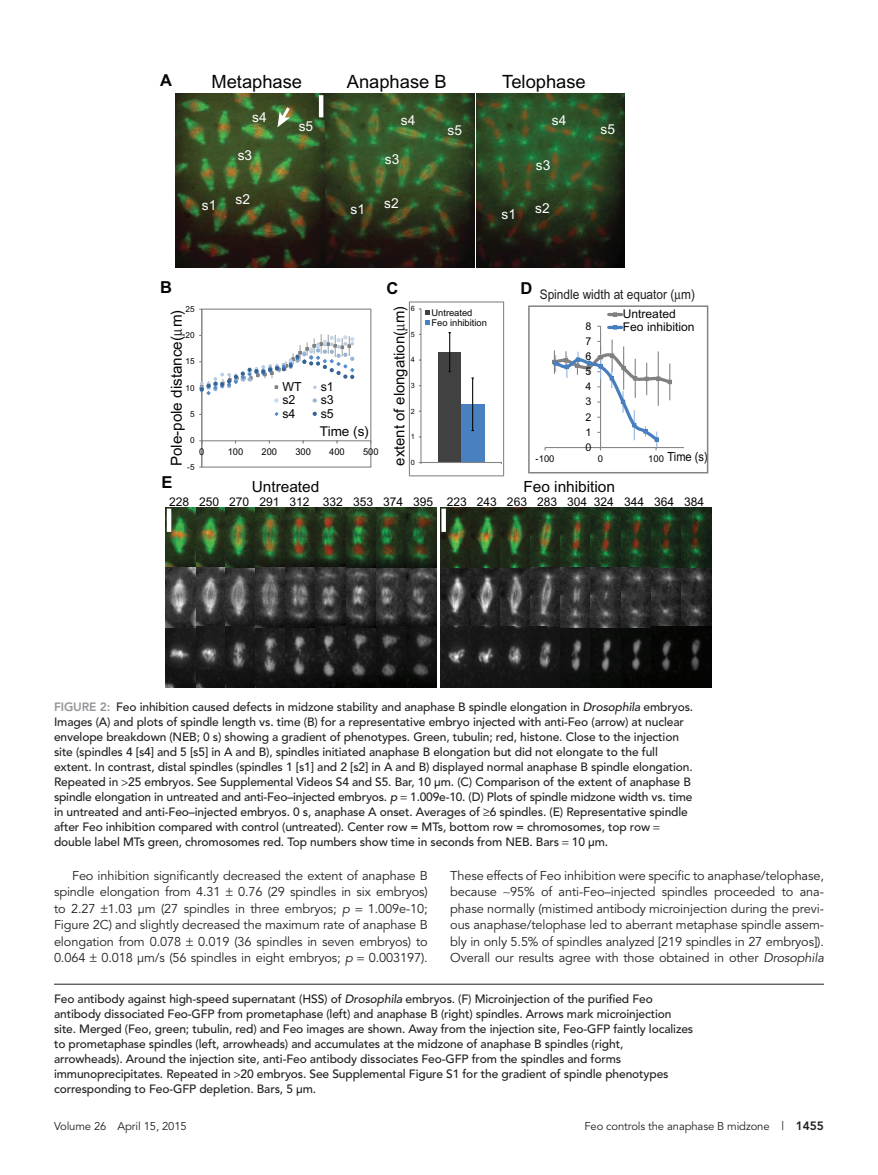
<style>
.page{position:relative;width:878px;height:1175px;background:#fff}
.page>*{position:absolute;margin:0;border:0;box-sizing:border-box;transform-origin:0 0}
.graphic{font:18.3px "Arial";color:#050504}
.graphic-2{font:700 16.5px "Arial";color:#050604}
.graphic-3{font:15.45px "Arial";color:#050604}
.graphic-4{font:15.15px "Arial";color:#050604}
.graphic-5{font:14.85px "Arial";color:#050604}
.graphic-6{font:13.65px "Arial";color:#fff}
.graphic-7{font:13.5px "Arial";color:#050604}
.graphic-8{font:13.35px "Arial";color:#201d1e;scale:.89 1}
.Para{font:12.75px/16.5px "Avenir";letter-spacing:-.01em;color:#231f20;text-align:justify}
.graphic-9{font:12.6px "Arial";color:#050604;scale:.88 1}
.graphic-10{font:12.45px "Arial";color:#040504}
.FigCaption_35_5p{font:500 12px/15px "Avenir";letter-spacing:-.01em;color:#231f20}
.graphic-11{font:12px "Arial";color:#050604}
.graphic-12{font:12px/12.9px "Arial";color:#040503}
.t1{font:11.25px "Avenir";letter-spacing:-.01em;color:#231f20}
.graphic-13{font:10.65px "Arial";color:#040503}
.graphic-14{font:9.45px "Arial";color:#040503}
.graphic-15{font:9.3px/10.4px "Arial";color:#040504}
.graphic-16{font:8.25px "Arial";color:#040504}
.graphic-17{font:7.2px "Arial";color:#040504}
.s1{font-weight:800;color:#939598}
.s2{font-style:italic}
.s3{font-size:12px}
.s4{font-weight:800;font-size:12px}
</style>
<div class="page">
<hr style="left:600px;top:326px;width:1px;height:121px;background:#868686">
<hr style="left:545px;top:447px;width:139px;height:1px;background:#868686">
<hr style="left:611px;top:339px;width:1px;height:33px;background:#7f807f">
<svg style="left:544px;top:341px;width:129px;height:109px"></svg>
<svg style="left:608px;top:312px;width:13px;height:5px"></svg>
<svg style="left:608px;top:325px;width:13px;height:4px"></svg>
<svg style="left:199px;top:308px;width:173px;height:160px"></svg>
<img style="left:165px;top:507px;width:271px;height:180px">
<img style="left:440px;top:507px;width:271px;height:180px">
<hr style="left:167px;top:508px;width:4px;height:24px;background:#fff">
<div style="left:441px;top:508px;width:5px;height:24px;background:#fff"></div>
<svg style="left:418px;top:308px;width:84px;height:157px"></svg>
<div style="left:409px;top:301px;width:95px;height:175px;border:1px solid #858485"></div>
<div style="left:528px;top:305px;width:180px;height:168px;border:2px solid #808284"></div>
<img style="left:176px;top:93px;width:148px;height:175px">
<img style="left:326px;top:93px;width:148px;height:175px">
<hr style="left:319px;top:95px;width:4px;height:22px;background:#fff">
<img style="left:476px;top:93px;width:148px;height:175px">
<svg style="left:277px;top:104px;width:15px;height:23px"></svg>
<hr style="left:54px;top:983px;width:770px;height:1px;background:#231f20">
<p class="graphic-2" style="left:160px;top:71px;width:13px">A</p>
<p class="graphic-2" style="left:160px;top:278px;width:13px">B</p>
<p class="graphic" style="left:211px;top:71px;width:92px">Metaphase</p>
<p class="graphic" style="left:347px;top:71px;width:101px">Anaphase B</p>
<p class="graphic" style="left:502px;top:71px;width:85px">Telophase</p>
<p class="graphic-6" style="left:202px;top:197px;width:16px">s1</p>
<p class="graphic-6" style="left:252px;top:109px;width:16px">s4</p>
<p class="graphic-6" style="left:238px;top:148px;width:16px">s3</p>
<p class="graphic-6" style="left:235px;top:191px;width:16px">s2</p>
<p class="graphic-6" style="left:299px;top:119px;width:16px">s5</p>
<p class="graphic-6" style="left:350px;top:201px;width:16px">s1</p>
<p class="graphic-6" style="left:401px;top:113px;width:16px">s4</p>
<p class="graphic-6" style="left:385px;top:152px;width:16px">s3</p>
<p class="graphic-6" style="left:384px;top:195px;width:16px">s2</p>
<p class="graphic-6" style="left:447px;top:123px;width:16px">s5</p>
<p class="graphic-6" style="left:501px;top:206px;width:16px">s1</p>
<p class="graphic-6" style="left:552px;top:112px;width:16px">s4</p>
<p class="graphic-6" style="left:536px;top:157px;width:16px">s3</p>
<p class="graphic-6" style="left:535px;top:200px;width:16px">s2</p>
<p class="graphic-6" style="left:600px;top:121px;width:16px">s5</p>
<p class="graphic-2" style="left:386px;top:279px;width:13px">C</p>
<p class="graphic-2" style="left:520px;top:279px;width:13px">D</p>
<p class="graphic-8" style="left:540px;top:287px;width:176px">Spindle width at equator ( m)</p>
<p class="graphic-16" style="left:185px;top:304px;width:11px">25</p>
<p class="graphic-4" style="left:168px;top:466px;width:158px;rotate:-90deg">Pole-pole distance( m)</p>
<p class="graphic-16" style="left:185px;top:330px;width:11px">20</p>
<p class="graphic-16" style="left:185px;top:357px;width:11px">15</p>
<p class="graphic-10" style="left:282px;top:379px;width:21px">WT</p>
<p class="graphic-10" style="left:321px;top:379px;width:15px">s1</p>
<p class="graphic-10" style="left:282px;top:393px;width:15px">s2</p>
<p class="graphic-10" style="left:321px;top:393px;width:15px">s3</p>
<p class="graphic-10" style="left:282px;top:406px;width:15px">s4</p>
<p class="graphic-10" style="left:321px;top:406px;width:15px">s5</p>
<p class="graphic-16" style="left:185px;top:383px;width:11px">10</p>
<p class="graphic-16" style="left:190px;top:409px;width:6px">5</p>
<p class="graphic-7" style="left:320px;top:423px;width:51px">Time (s)</p>
<p class="graphic-16" style="left:190px;top:436px;width:6px">0</p>
<p class="graphic-15" style="left:199px;top:446px;width:7px">0</p>
<p class="graphic-15" style="left:228px;top:446px;width:17px">100</p>
<p class="graphic-15" style="left:261px;top:446px;width:17px">200</p>
<p class="graphic-15" style="left:295px;top:446px;width:17px">300</p>
<p class="graphic-15" style="left:329px;top:446px;width:17px">400</p>
<p class="graphic-15" style="left:363px;top:446px;width:17px">500</p>
<p class="graphic-16" style="left:187px;top:462px;width:9px">-5</p>
<p class="graphic-17" style="left:410px;top:304px;width:6px">6</p>
<p class="graphic-5" style="left:390px;top:466px;width:161px;rotate:-90deg">extent of elongation( m)</p>
<p class="graphic-17" style="left:410px;top:330px;width:6px">5</p>
<p class="graphic-17" style="left:410px;top:356px;width:6px">4</p>
<p class="graphic-17" style="left:410px;top:381px;width:6px">3</p>
<p class="graphic-17" style="left:410px;top:407px;width:6px">2</p>
<p class="graphic-17" style="left:410px;top:432px;width:6px">1</p>
<p class="graphic-17" style="left:410px;top:458px;width:6px">0</p>
<p class="graphic-15" style="left:431px;top:307px;width:57px">Untreated<br>Feo inhibition</p>
<p class="graphic-13" style="left:585px;top:320px;width:7px">8</p>
<p class="graphic-13" style="left:585px;top:335px;width:7px">7</p>
<p class="graphic-13" style="left:585px;top:350px;width:7px">6</p>
<p class="graphic-13" style="left:585px;top:365px;width:7px">5</p>
<p class="graphic-13" style="left:585px;top:380px;width:7px">4</p>
<p class="graphic-13" style="left:585px;top:395px;width:7px">3</p>
<p class="graphic-13" style="left:585px;top:411px;width:7px">2</p>
<p class="graphic-13" style="left:585px;top:426px;width:7px">1</p>
<p class="graphic-12" style="left:623px;top:308px;width:73px">Untreated<br>Feo inhibition</p>
<p class="graphic-13" style="left:585px;top:441px;width:7px">0</p>
<p class="graphic-9" style="left:667px;top:449px;width:47px">Time (s)</p>
<p class="graphic-14" style="left:535px;top:453px;width:20px">-100</p>
<p class="graphic-14" style="left:598px;top:453px;width:7px">0</p>
<p class="graphic-14" style="left:648px;top:453px;width:17px">100</p>
<p class="graphic-2" style="left:161px;top:473px;width:13px">E</p>
<p class="graphic-3" style="left:252px;top:478px;width:69px">Untreated</p>
<p class="graphic-3" style="left:523px;top:478px;width:93px">Feo inhibition</p>
<p class="graphic-11" style="left:169px;top:494px;width:536px">228 250 270 291 312 332 353 374 395 223 243 263 283 304 324 344 364 384</p>
<p class="FigCaption_35_5p" style="left:54px;top:699px;width:640px"><span class="s1">FIGURE 2:</span> Feo inhibition caused defects in midzone stability and anaphase B spindle elongation in <span class="s2">Drosophila</span> embryos.<br>Images (A) and plots of spindle length vs. time (B) for a representative embryo injected with anti-Feo (arrow) at nuclear envelope breakdown (NEB; 0 s) showing a gradient of phenotypes. Green, tubulin; red, histone. Close to the injection site (spindles 4 [s4] and 5 [s5] in A and B), spindles initiated anaphase B elongation but did not elongate to the full extent. In contrast, distal spindles (spindles 1 [s1] and 2 [s2] in A and B) displayed normal anaphase B spindle elongation.<br>Repeated in 25 embryos. See Supplemental Videos S4 and S5. Bar, 10 μm. (C) Comparison of the extent of anaphase B spindle elongation in untreated and anti-Feo–injected embryos. <span class="s2">p</span> 1.009e-10. (D) Plots of spindle midzone width vs. time in untreated and anti-Feo–injected embryos. 0 s, anaphase A onset. Averages of ≥6 spindles. (E) Representative spindle after Feo inhibition compared with control (untreated). Center row = MTs, bottom row = chromosomes, top row<br>double label MTs green, chromosomes red. Top numbers show time in seconds from NEB. Bars 10 μm.</p>
<p class="Para" style="left:54px;top:867px;width:375px;text-indent:18px">Feo inhibition significantly decreased the extent of anaphase B spindle elongation from 4.31</p>
<p class="Para" style="left:54px;top:884px;width:375px;text-indent:184px">0.76 (29 spindles in six embryos) to 2.27 1.03 μm (27 spindles in three embryos; <span class="s2">p</span></p>
<p class="Para" style="left:54px;top:900px;width:375px;text-indent:314px">1.009e-10; Figure 2C) and slightly decreased the maximum rate of anaphase B elongation from 0.078</p>
<p class="Para" style="left:54px;top:933px;width:375px;text-align:right">0.019 (36 spindles in seven embryos) to<br>0.064 0.018 μm/s (56 spindles in eight embryos; <span class="s2">p</span> 0.003197).</p>
<p class="Para" style="left:450px;top:867px;width:375px">These effects of Feo inhibition were specific to anaphase/telophase, because ∼95% of anti-Feo–injected spindles proceeded to ana&shy;phase normally (mistimed antibody microinjection during the previ&shy;ous anaphase/telophase led to aberrant metaphase spindle assem&shy;bly in only 5.5% of spindles analyzed [219 spindles in 27 embryos]).<br>Overall our results agree with those obtained in other <span class="s2">Drosophila</span></p>
<p class="FigCaption_35_5p" style="left:54px;top:991px;width:640px">Feo antibody against high-speed supernatant (HSS) of <span class="s2">Drosophila</span> embryos. (F) Microinjection of the purified Feo antibody dissociated Feo-GFP from prometaphase (left) and anaphase B (right) spindles. Arrows mark microinjection site. Merged (Feo, green; tubulin, red) and Feo images are shown. Away from the injection site, Feo-GFP faintly localizes to prometaphase spindles (left, arrowheads) and accumulates at the midzone of anaphase B spindles (right, arrowheads). Around the injection site, anti-Feo antibody dissociates Feo-GFP from the spindles and forms immunoprecipitates. Repeated in 20 embryos. See Supplemental Figure S1 for the gradient of spindle phenotypes corresponding to Feo-GFP depletion. Bars, 5 μm.</p>
<p class="t1" style="left:54px;top:1119px;width:134px">Volume 26 April 15, 2015</p>
<p class="t1" style="left:584px;top:1119px;width:241px">Feo controls the anaphase B midzone <span class="s3">|</span> <span class="s4">1455</span></p>
</div>
